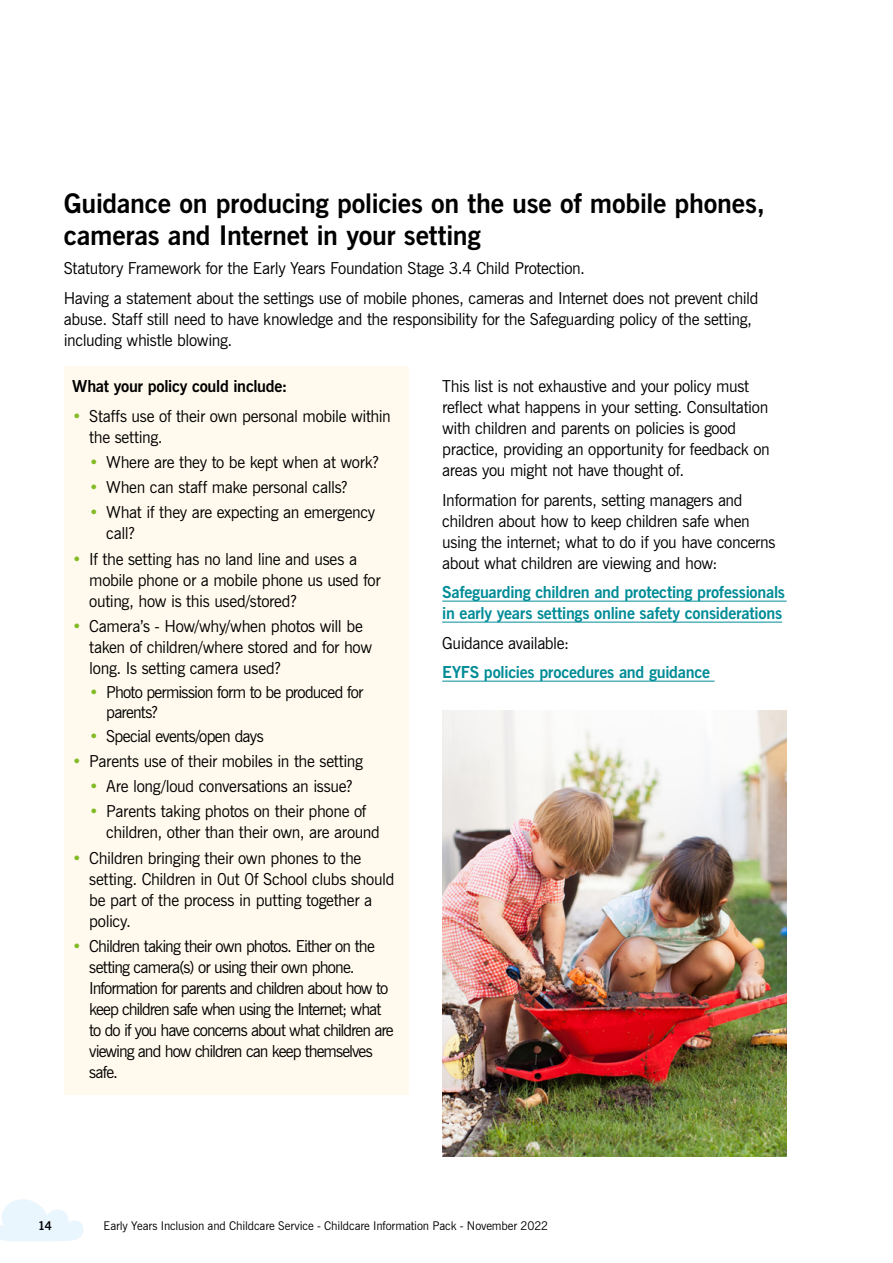
<style>
.page{position:relative;width:893px;height:1263px;background:#fff}
.page>*{position:absolute;margin:0;border:0;box-sizing:border-box;transform-origin:0 0}
.H3_Sub_heading{font:700 27px/31.5px "News Gothic BT";letter-spacing:-.01em;color:#000}
.P_body_copy{font:16.5px/21px "News Gothic BT";letter-spacing:-.025em;color:#000}
.P_body_copy-2{font:16.5px/21px "News Gothic BT";letter-spacing:-.055em;color:#000}
.P_body_copy-3{font:700 16.5px/21px "News Gothic BT";letter-spacing:-.015em;color:#008c97}
.P_body_copy-4{font:16.5px/19.6px "News Gothic BT";letter-spacing:-.05em;color:#000}
.P_text_boxed{font:700 16.5px "News Gothic BT";letter-spacing:-.015em;color:#000}
.t1{font:12px "News Gothic BT";letter-spacing:-.01em;color:#000}
.t2{font:700 12px "News Gothic BT";color:#000}
.s1{color:#83bb26}
</style>
<div class="page">
<svg style="left:0;top:1199px;width:83px;height:43px"></svg>
<div style="left:64px;top:366px;width:344px;height:42px;background:#fffaed"></div>
<div style="left:64px;top:396px;width:344px;height:63px;background:#fffaed"></div>
<div style="left:64px;top:442px;width:344px;height:42px;background:#fffaed"></div>
<div style="left:64px;top:468px;width:344px;height:42px;background:#fffaed"></div>
<div style="left:64px;top:493px;width:344px;height:63px;background:#fffaed"></div>
<div style="left:64px;top:539px;width:344px;height:84px;background:#fffaed"></div>
<div style="left:64px;top:606px;width:344px;height:84px;background:#fffaed"></div>
<div style="left:64px;top:672px;width:344px;height:62px;background:#fffaed"></div>
<div style="left:64px;top:716px;width:344px;height:42px;background:#fffaed"></div>
<div style="left:64px;top:741px;width:344px;height:42px;background:#fffaed"></div>
<div style="left:64px;top:767px;width:344px;height:42px;background:#fffaed"></div>
<div style="left:64px;top:792px;width:344px;height:63px;background:#fffaed"></div>
<div style="left:64px;top:838px;width:344px;height:105px;background:#fffaed"></div>
<div style="left:64px;top:926px;width:344px;height:168px;background:#fffaed"></div>
<hr style="left:442px;top:601px;width:345px;height:1px;background:#008c97">
<hr style="left:442px;top:622px;width:340px;height:1px;background:#008c97">
<hr style="left:442px;top:681px;width:273px;height:1px;background:#008c97">
<img style="left:442px;top:710px;width:345px;height:447px">
<h3 class="H3_Sub_heading" style="left:64px;top:187px;width:703px">Guidance on producing policies on the use of mobile phones, cameras and Internet in your setting</h3>
<p class="P_body_copy" style="left:64px;top:258px;width:523px">Statutory Framework for the Early Years Foundation Stage 3.4 Child Protection.</p>
<p class="P_body_copy" style="left:64px;top:287px;width:696px">Having a statement about the settings use of mobile phones, cameras and Internet does not prevent child abuse. Staff still need to have knowledge and the responsibility for the Safeguarding policy of the setting, including whistle blowing.</p>
<p class="P_text_boxed" style="left:72px;top:376px;width:217px">What your policy could include:</p>
<p class="P_body_copy" style="left:89px;top:405px;width:303px;text-indent:-17px"><span class="s1">•</span> Staffs use of their own personal mobile within the setting.</p>
<p class="P_body_copy" style="left:89px;top:451px;width:291px"><span class="s1">•</span> Where are they to be kept when at work?</p>
<p class="P_body_copy" style="left:89px;top:477px;width:260px"><span class="s1">•</span> When can staff make personal calls?</p>
<p class="P_body_copy" style="left:106px;top:502px;width:271px;text-indent:-17px"><span class="s1">•</span> What if they are expecting an emergency call?</p>
<p class="P_body_copy" style="left:89px;top:548px;width:293px;text-indent:-17px"><span class="s1">•</span> If the setting has no land line and uses a mobile phone or a mobile phone us used for outing, how is this used/stored?</p>
<p class="P_body_copy" style="left:89px;top:615px;width:284px;text-indent:-17px"><span class="s1">•</span> Camera’s - How/why/when photos will be taken of children/where stored and for how long. Is setting camera used?</p>
<p class="P_body_copy-4" style="left:106px;top:682px;width:259px;text-indent:-17px"><span class="s1">•</span> Photo permission form to be produced for parents?</p>
<p class="P_body_copy" style="left:89px;top:725px;width:176px"><span class="s1">•</span> Special events/open days</p>
<p class="P_body_copy" style="left:72px;top:750px;width:292px"><span class="s1">•</span> Parents use of their mobiles in the setting</p>
<p class="P_body_copy" style="left:89px;top:776px;width:265px"><span class="s1">•</span> Are long/loud conversations an issue?</p>
<p class="P_body_copy" style="left:106px;top:801px;width:275px;text-indent:-17px"><span class="s1">•</span> Parents taking photos on their phone of children, other than their own, are around</p>
<p class="P_body_copy" style="left:89px;top:847px;width:307px;text-indent:-17px"><span class="s1">•</span> Children bringing their own phones to the setting. Children in 0ut 0f School clubs should be part of the process in putting together a policy.</p>
<p class="P_body_copy-2" style="left:89px;top:935px;width:306px;text-indent:-17px"><span class="s1">•</span> Children taking their own photos. Either on the setting camera(s) or using their own phone.<br>Information for parents and children about how to keep children safe when using the Internet; what to do if you have concerns about what children are viewing and how children can keep themselves safe.</p>
<p class="P_body_copy" style="left:442px;top:376px;width:329px">This list is not exhaustive and your policy must reflect what happens in your setting. Consultation with children and parents on policies is good practice, providing an opportunity for feedback on areas you might not have thought of.</p>
<p class="P_body_copy" style="left:442px;top:489px;width:335px">Information for parents, setting managers and children about how to keep children safe when using the internet; what to do if you have concerns about what children are viewing and how:</p>
<p class="P_body_copy-3" style="left:442px;top:582px;width:344px">Safeguarding children and protecting professionals in early years settings online safety considerations</p>
<p class="P_body_copy" style="left:442px;top:632px;width:128px">Guidance available:</p>
<p class="P_body_copy-3" style="left:442px;top:662px;width:269px">EYFS policies procedures and guidance</p>
<p class="t2" style="left:38px;top:1218px;width:15px">14</p>
<p class="t1" style="left:104px;top:1218px;width:446px">Early Years Inclusion and Childcare Service - Childcare Information Pack - November 2022</p>
</div>
